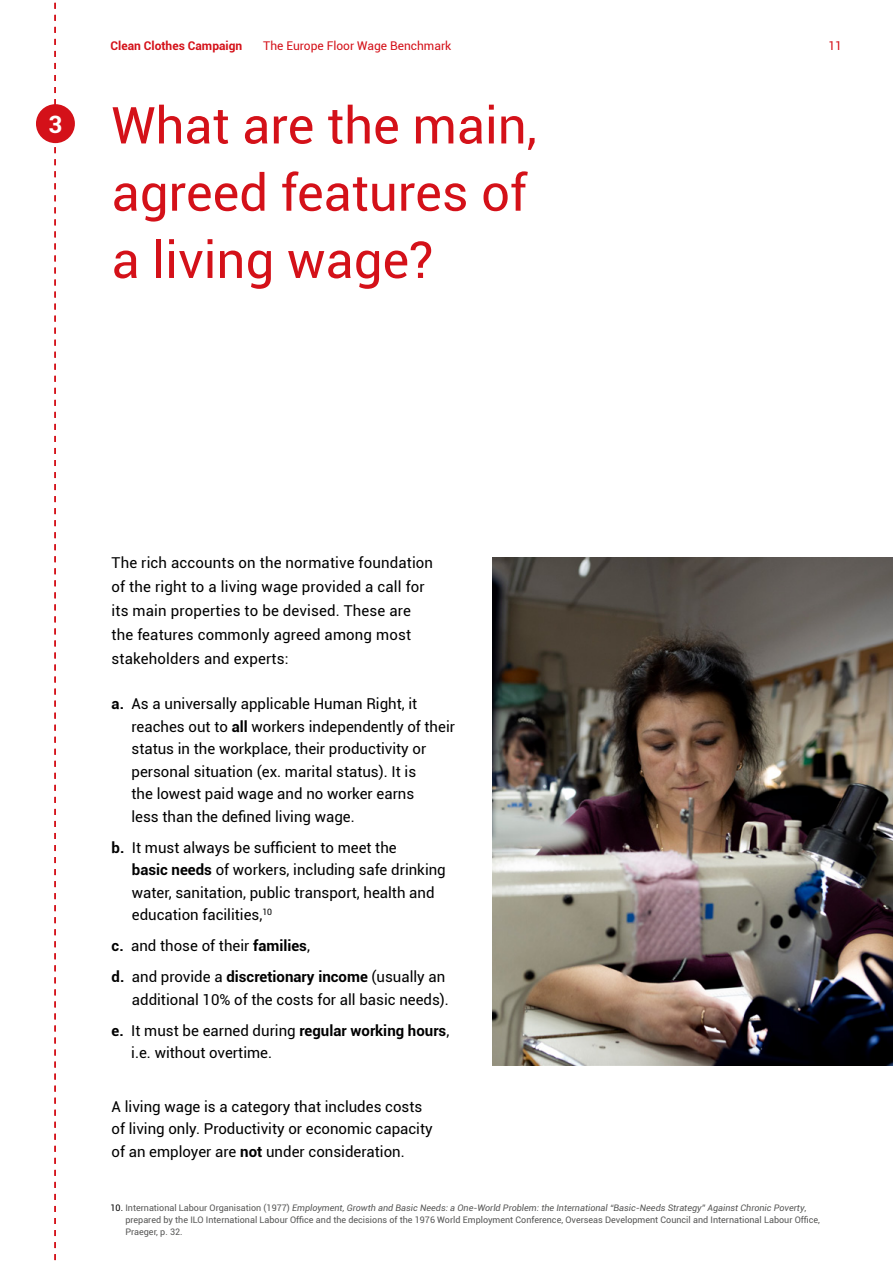
<style>
.page{position:relative;width:893px;height:1263px;background:#fff}
.page>*{position:absolute;margin:0;border:0;box-sizing:border-box;transform-origin:0 0}
.t1{font:51px/67.2px "Roboto";color:#d41119}
.t2{font:700 24px "Roboto";color:#fff}
.t3{font:15px/22.5px "Roboto";color:#000}
.t4{font:12px "Roboto";color:#d41119}
.t5{font:700 12px "Roboto";color:#d41119}
.t6{font:9px/12px "Roboto";color:#575756}
.s1{font-weight:700}
.s2{color:#000}
.s3{font-style:italic}
</style>
<div class="page">
<svg style="left:54px;top:2px;width:2px;height:1259px"></svg>
<div style="left:36px;top:104px;width:39px;height:39px;background:#d41119;border-radius:50%"></div>
<img style="left:492px;top:557px;width:401px;height:508px">
<h2 class="t2" style="left:49px;top:107px;width:15px">3</h2>
<p class="t5" style="left:111px;top:38px;width:133px">Clean Clothes Campaign</p>
<p class="t4" style="left:263px;top:38px;width:190px">The Europe Floor Wage Benchmark</p>
<p class="t4" style="left:828px;top:38px;width:15px">11</p>
<h1 class="t1" style="left:112px;top:90px;width:427px">What are the main, agreed features of a living wage?</h1>
<p class="t3" style="left:112px;top:550px;width:323px;line-height:24px">The rich accounts on the normative foundation of the right to a living wage provided a call for its main properties to be devised. These are the features commonly agreed among most stakeholders and experts:</p>
<p class="t3" style="left:132px;top:692px;width:325px;text-indent:-20px"><span class="s1">a.</span> As a universally applicable Human Right, it reaches out to <span class="s1">all</span> workers independently of their status in the workplace, their productivity or personal situation (ex. marital status). It is<br>the lowest paid wage and no worker earns<br>less than the defined living wage.</p>
<p class="t3" style="left:132px;top:836px;width:315px;text-indent:-20px"><span class="s1">b.</span> It must always be sufficient to meet the<br><span class="s1">basic needs</span> of workers, including safe drinking water, sanitation, public transport, health and education facilities,<sup>10</sup></p>
<p class="t3" style="left:112px;top:930px;width:335px;line-height:31px"><span class="s1">c.</span> and those of their <span class="s1">families</span>,<br><span class="s1">d.</span> and provide a <span class="s1">discretionary income</span> (usually an</p>
<p class="t3" style="left:112px;top:983px;width:339px;line-height:31px;text-align:right">additional 10% of the costs for all basic needs).<br><span class="s1">e.</span> It must be earned during <span class="s1">regular working hours</span>,</p>
<p class="t3" style="left:131px;top:1041px;width:142px">i.e. without overtime.</p>
<p class="t3" style="left:112px;top:1095px;width:323px">A living wage is a category that includes costs of living only. Productivity or economic capacity of an employer are <span class="s1">not</span> under consideration.</p>
<p class="t6" style="left:125px;top:1201px;width:696px;text-indent:-15px"><span class="s2">10.</span> International Labour Organisation (1977) <span class="s3">Employment, Growth and Basic Needs: a One-World Problem: the International “Basic-Needs Strategy” Against Chronic Poverty</span>, prepared by the ILO International Labour Office and the decisions of the 1976 World Employment Conference, Overseas Development Council and International Labour Office,<br>Praeger, p. 32.</p>
</div>
